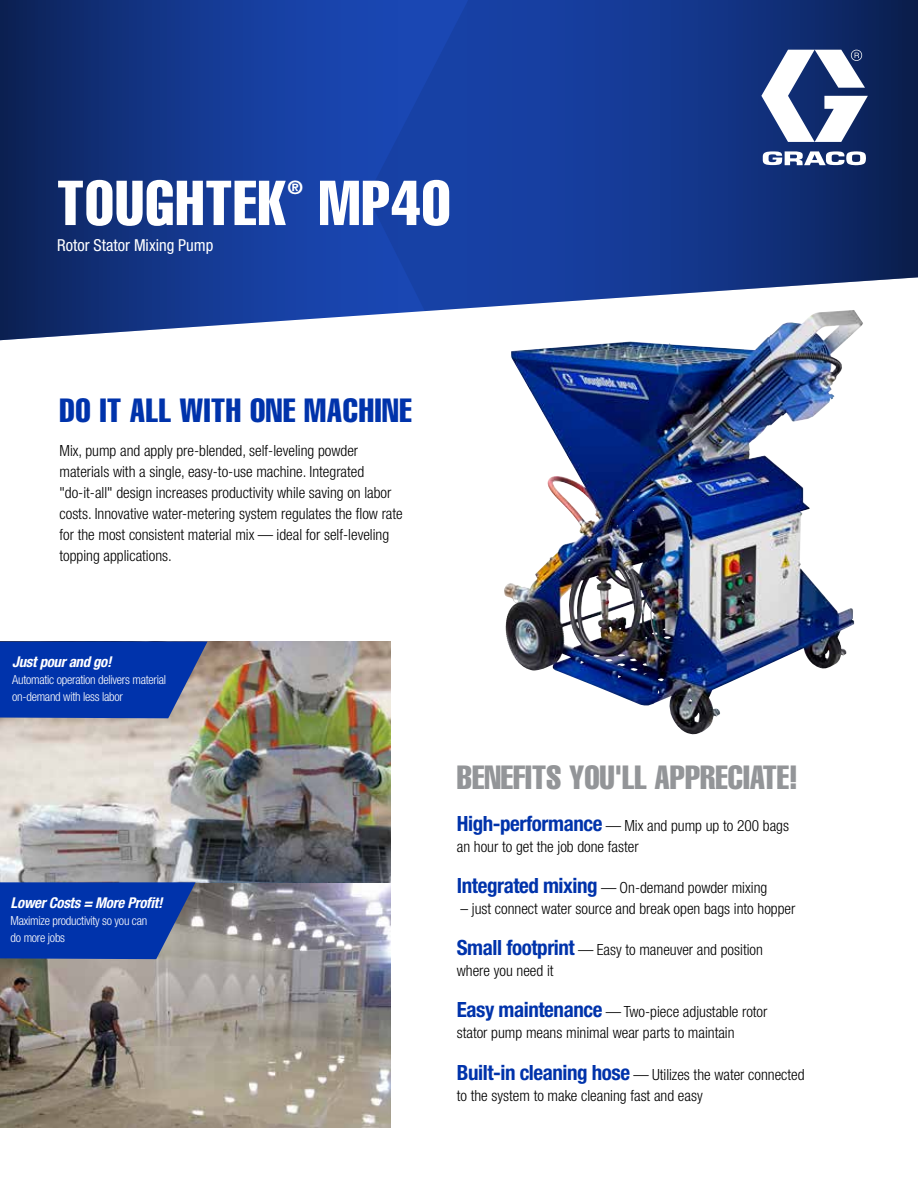
<style>
.page{position:relative;width:918px;height:1188px;background:#fff}
.page>*{position:absolute;margin:0;border:0;box-sizing:border-box;transform-origin:0 0}
.t1{font:62.25px "Helvetica LT Std Comp";letter-spacing:.02em;color:#fff}
.t2{font:33px "Helvetica LT Std Comp";color:#939598}
.t3{font:33px "Helvetica LT Std Comp";letter-spacing:.02em;color:#0033ab}
.t4{font:18.6px "Helvetica LT Std Comp";color:#fff}
.t5{font:condensed 16.5px "Helvetica Neue LT Std";color:#fff}
.t6{font:300 condensed 15.3px/21px "Helvetica Neue LT Std";color:#000}
.t7{font:italic 700 condensed 14.85px "Helvetica Neue LT Std";letter-spacing:-.02em;color:#fff}
.t8{font:300 condensed 12.45px/17.1px "Helvetica Neue LT Std";letter-spacing:-.02em;color:#fff}
.s1{font-weight:700;font-size:21px;color:#0033ab}
</style>
<div class="page">
<svg style="left:0;top:0;width:863px;height:341px;background:#234390"></svg>
<svg style="left:367px;top:0;width:551px;height:311px;background:#1f4194"></svg>
<img style="left:0;top:642px;width:391px;height:485px">
<img style="left:503px;top:310px;width:350px;height:425px">
<svg style="left:0;top:642px;width:208px;height:76px;background:#123ea9"></svg>
<svg style="left:0;top:882px;width:196px;height:77px;background:#103da7"></svg>
<svg style="left:761px;top:50px;width:107px;height:115px"></svg>
<h1 class="t1" style="left:57px;top:163px;width:231px">TOUGHTEK</h1>
<p class="t4" style="left:288px;top:176px;width:16px">®</p>
<h1 class="t1" style="left:319px;top:163px;width:133px">MP40</h1>
<p class="t5" style="left:57px;top:235px;width:158px">Rotor Stator Mixing Pump</p>
<h2 class="t3" style="left:60px;top:389px;width:354px">DO IT ALL WITH ONE MACHINE</h2>
<p class="t6" style="left:60px;top:440px;width:345px">Mix, pump and apply pre-blended, self-leveling powder materials with a single, easy-to-use machine. Integrated "do-it-all" design increases productivity while saving on labor costs. Innovative water-metering system regulates the flow rate for the most consistent material mix — ideal for self-leveling topping applications.</p>
<p class="t7" style="left:12px;top:652px;width:101px">Just pour and go!</p>
<p class="t8" style="left:12px;top:671px;width:155px">Automatic operation delivers material on-demand with less labor</p>
<p class="t7" style="left:11px;top:894px;width:153px">Lower Costs = More Profit!</p>
<p class="t8" style="left:11px;top:912px;width:138px">Maximize productivity so you can do more jobs</p>
<h2 class="t2" style="left:457px;top:757px;width:342px">BENEFITS YOU'LL APPRECIATE!</h2>
<p class="t6" style="left:457px;top:815px;width:334px"><span class="s1">High-performance</span> — Mix and pump up to 200 bags an hour to get the job done faster</p>
<p class="t6" style="left:457px;top:877px;width:312px"><span class="s1">Integrated mixing</span> — On-demand powder mixing</p>
<p class="t6" style="left:461px;top:898px;width:336px">– just connect water source and break open bags into hopper</p>
<p class="t6" style="left:457px;top:939px;width:308px"><span class="s1">Small footprint</span> — Easy to maneuver and position where you need it</p>
<p class="t6" style="left:457px;top:1001px;width:312px"><span class="s1">Easy maintenance</span> — Two-piece adjustable rotor stator pump means minimal wear parts to maintain</p>
<p class="t6" style="left:457px;top:1064px;width:349px"><span class="s1">Built-in cleaning hose</span> — Utilizes the water connected to the system to make cleaning fast and easy</p>
</div>
